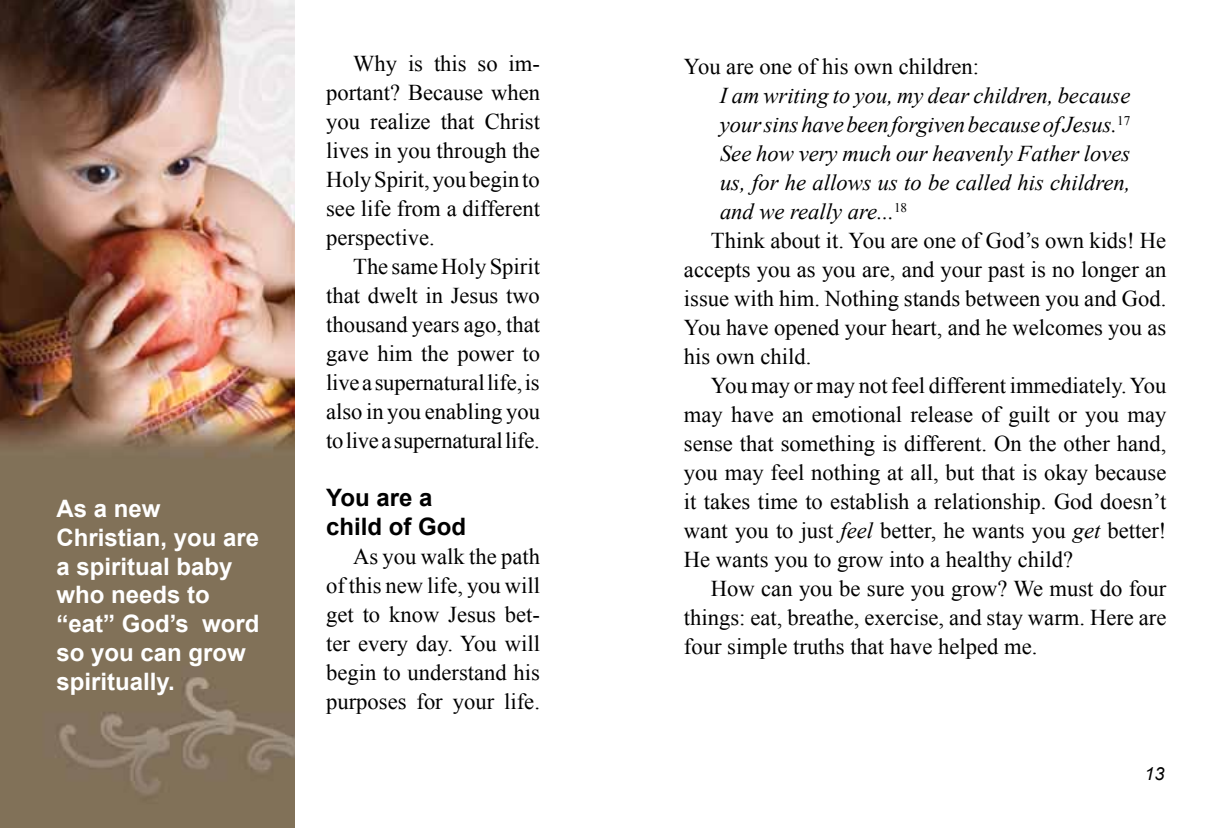
<style>
.page{position:relative;width:1224px;height:828px;background:#fff}
.page>*{position:absolute;margin:0;border:0;box-sizing:border-box;transform-origin:0 0}
.t1{font:700 24px/28.8px "Arial";color:#fff}
.t2{font:700 24px/28.8px "Arial";color:#000}
.t3{font:22.6px/29px "Times New Roman";color:#000;text-align:justify}
.t4{font:italic 22.6px "Times New Roman";color:#000}
.t5{font:italic 18px "Arial";color:#000}
.s1{font-style:italic}
</style>
<div class="page">
<img style="left:0;top:0;width:295px;height:828px">
<p class="t1" style="left:56px;top:495px;width:205px">As a new<br>Christian, you are a spiritual baby who needs to “eat” God’s word so you can grow spiritually.</p>
<p class="t3" style="left:326px;top:49px;width:215px;text-indent:27px">Why is this so im&shy;portant? Because when you realize that Christ lives in you through the Holy Spirit, you begin to see life from a different perspective.</p>
<p class="t3" style="left:326px;top:252px;width:215px;text-indent:27px">The same Holy Spirit that dwelt in Jesus two thousand years ago, that gave him the power to live a supernatural life, is also in you enabling you to live a supernatural life.</p>
<p class="t2" style="left:326px;top:484px;width:142px">You are a child of God</p>
<p class="t3" style="left:326px;top:541px;width:215px;text-indent:27px">As you walk the path of this new life, you will get to know Jesus bet&shy;ter every day. You will begin to understand his purposes for your life.</p>
<p class="t3" style="left:684px;top:52px;width:297px">You are one of his own children:</p>
<p class="t4" style="left:720px;top:80px;width:412px">I am writing to you, my dear children, because</p>
<p class="t4" style="left:720px;top:109px;width:412px">your sins have been forgiven because of Jesus.<sup>17</sup></p>
<p class="t4" style="left:720px;top:138px;width:412px">See how very much our heavenly Father loves</p>
<p class="t4" style="left:720px;top:167px;width:412px">us, for he allows us to be called his children,</p>
<p class="t4" style="left:720px;top:196px;width:189px">and we really are...<sup>18</sup></p>
<p class="t3" style="left:711px;top:226px;width:457px">Think about it. You are one of God’s own kids! He</p>
<p class="t3" style="left:684px;top:255px;width:484px">accepts you as you are, and your past is no longer an</p>
<p class="t3" style="left:684px;top:284px;width:484px">issue with him. Nothing stands between you and God.</p>
<p class="t3" style="left:684px;top:313px;width:484px">You have opened your heart, and he welcomes you as</p>
<p class="t3" style="left:684px;top:342px;width:129px">his own child.</p>
<p class="t3" style="left:711px;top:371px;width:457px">You may or may not feel different immediately. You</p>
<p class="t3" style="left:684px;top:400px;width:484px">may have an emotional release of guilt or you may</p>
<p class="t3" style="left:684px;top:429px;width:484px">sense that something is different. On the other hand,</p>
<p class="t3" style="left:684px;top:458px;width:484px">you may feel nothing at all, but that is okay because</p>
<p class="t3" style="left:684px;top:487px;width:484px">it takes time to establish a relationship. God doesn’t</p>
<p class="t3" style="left:684px;top:516px;width:484px">want you to just <span class="s1">feel</span> better, he wants you <span class="s1">get</span> better!</p>
<p class="t3" style="left:684px;top:545px;width:391px">He wants you to grow into a healthy child?</p>
<p class="t3" style="left:711px;top:574px;width:457px">How can you be sure you grow? We must do four</p>
<p class="t3" style="left:684px;top:603px;width:484px">things: eat, breathe, exercise, and stay warm. Here are</p>
<p class="t3" style="left:684px;top:632px;width:355px">four simple truths that have helped me.</p>
<p class="t5" style="left:1144px;top:762px;width:22px">13</p>
</div>
